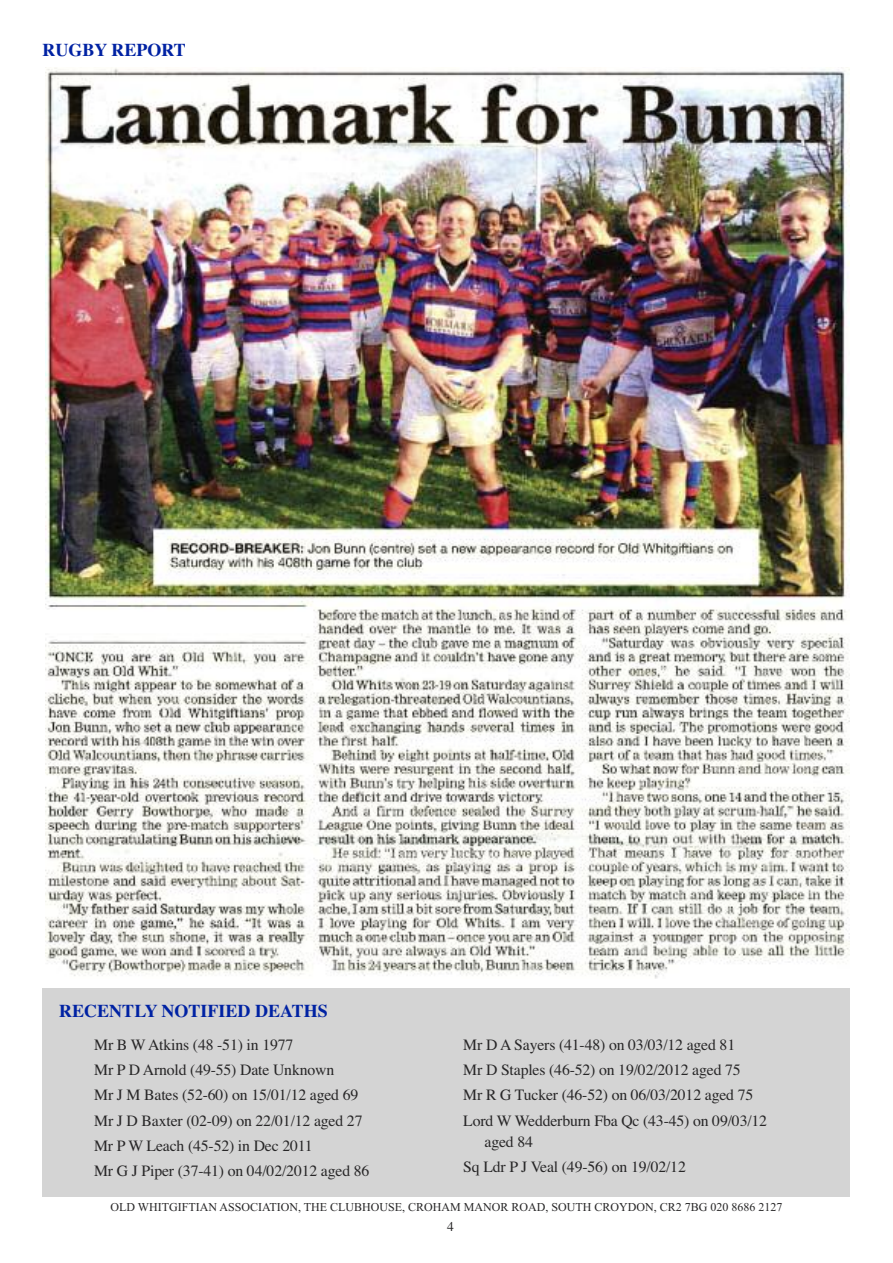
<style>
.page{position:relative;width:893px;height:1263px;background:#fff}
.page>*{position:absolute;margin:0;border:0;box-sizing:border-box;transform-origin:0 0}
.t1{font:18px "Times Bold TT";color:#0022a3}
.t2{font:15.75px/25.2px "Times";letter-spacing:-.01em;color:#272627}
.t3{font:13.5px "Times";color:#272627}
.t4{font:12px "Times New Roman";color:#272627}
</style>
<div class="page">
<div style="left:43px;top:988px;width:807px;height:209px;background:#d4d4d4"></div>
<img style="left:45px;top:68px;width:804px;height:910px">
<p class="t1" style="left:43px;top:39px;width:145px">RUGBY REPORT</p>
<p class="t1" style="left:59px;top:1000px;width:270px">RECENTLY NOTIFIED DEATHS</p>
<p class="t2" style="left:94px;top:1032px;width:277px">Mr B W Atkins (48 -51) in 1977<br>Mr P D Arnold (49-55) Date Unknown<br>Mr J M Bates (52-60) on 15/01/12 aged 69<br>Mr J D Baxter (02-09) on 22/01/12 aged 27<br>Mr P W Leach (45-52) in Dec 2011<br>Mr G J Piper (37-41) on 04/02/2012 aged 86</p>
<p class="t2" style="left:463px;top:1032px;width:305px">Mr D A Sayers (41-48) on 03/03/12 aged 81<br>Mr D Staples (46-52) on 19/02/2012 aged 75<br>Mr R G Tucker (46-52) on 06/03/2012 aged 75<br>Lord W Wedderburn Fba Qc (43-45) on 09/03/12</p>
<p class="t2" style="left:463px;top:1129px;width:224px;text-indent:21px">aged 84<br>Sq Ldr P J Veal (49-56) on 19/02/12</p>
<p class="t4" style="left:110px;top:1200px;width:674px">OLD WHITGIFTIAN ASSOCIATION, THE CLUBHOUSE, CROHAM MANOR ROAD, SOUTH CROYDON, CR2 7BG 020 8686 2127</p>
<p class="t3" style="left:447px;top:1218px;width:8px">4</p>
</div>
